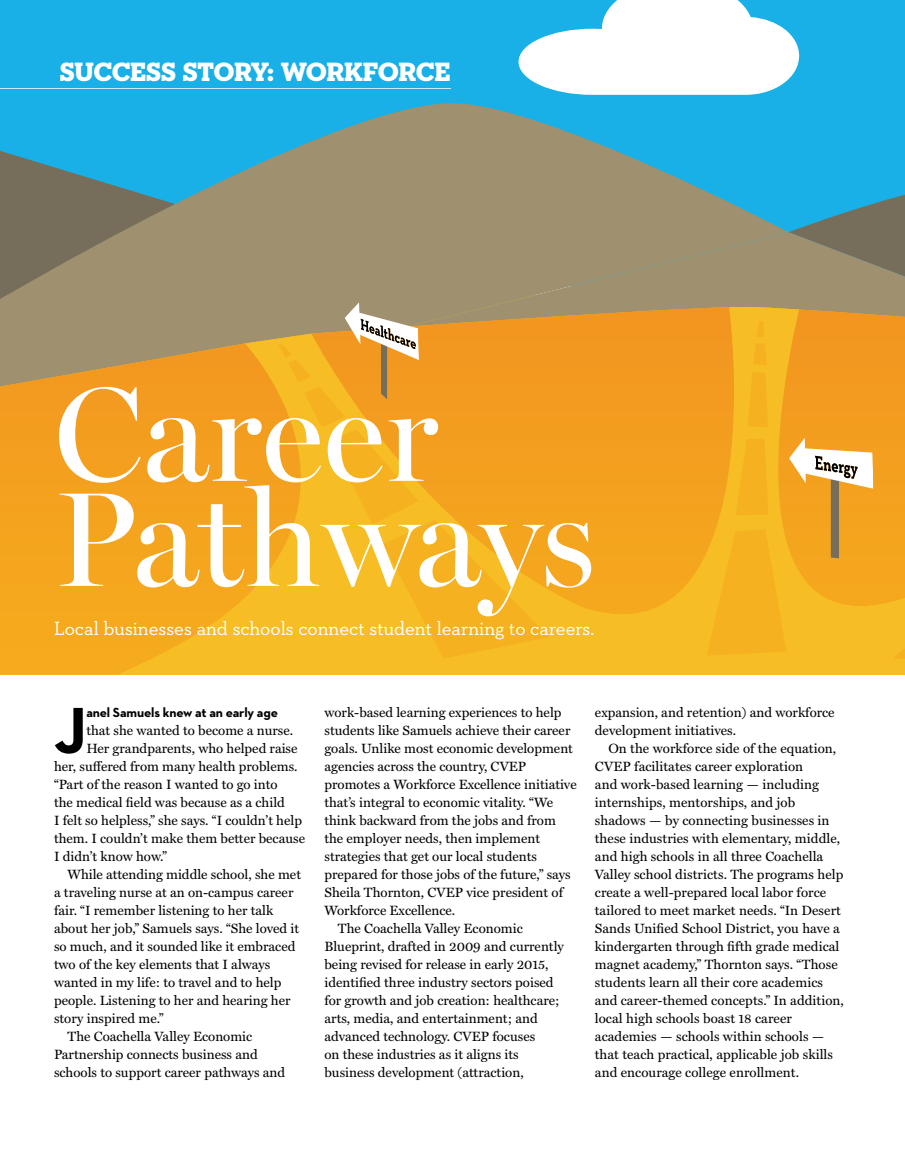
<style>
.page{position:relative;width:905px;height:1161px;background:#fff}
.page>*{position:absolute;margin:0;border:0;box-sizing:border-box;transform-origin:0 0}
.t1{font:135px/105px "Miller Banner";color:#fff}
.t2{font:700 66.45px "Neutraface 2 Text";color:#000}
.t3{font:27px "Neutraface Slab Display Titling";letter-spacing:-.015em;color:#fff}
.t4{font:19.5px "Neutraface Slab Text";color:#fff}
.t5{font:13.5px/18px "Miller Text";color:#000}
.t6{font:700 13.5px "Neutraface 2 Text";letter-spacing:-.01em;color:#000}
</style>
<div class="page">
<div style="left:0;top:0;width:904px;height:285px;background:#18b0e6"></div>
<svg style="left:289px;top:103px;width:327px;height:48px;fill:#9f916f"></svg>
<svg style="left:0;top:659px;width:418px;height:16px;background:#f5b721"></svg>
<svg style="left:518px;top:0;width:281px;height:95px"></svg>
<div style="left:418px;top:659px;width:486px;height:16px;background:#f6bd24"></div>
<svg style="left:0;top:151px;width:904px;height:508px;background:#cda042"></svg>
<hr style="left:0;top:88px;width:450px;height:1px;background:#cde5f7">
<h3 class="t3" style="left:60px;top:55px;width:392px">SUCCESS STORY: WORKFORCE</h3>
<h1 class="t1" style="left:54px;top:381px;width:543px">Career<br>Pathways</h1>
<h3 class="t4" style="left:54px;top:617px;width:541px">Local businesses and schools connect student learning to careers.</h3>
<h2 class="t2" style="left:54px;top:688px;width:34px">J</h2>
<p class="t6" style="left:86px;top:704px;width:193px">anel Samuels knew at an early age</p>
<p class="t5" style="left:86px;top:722px;width:208px">that she wanted to become a nurse.</p>
<p class="t5" style="left:86px;top:740px;width:213px">Her grandparents, who helped raise</p>
<p class="t5" style="left:54px;top:758px;width:245px">her, su ered from many health problems.</p>
<p class="t5" style="left:54px;top:776px;width:225px">“Part of the reason I wanted to go into</p>
<p class="t5" style="left:54px;top:794px;width:232px">the medical field was because as a child</p>
<p class="t5" style="left:54px;top:812px;width:249px">I felt so helpless,” she says. “I couldn’t help</p>
<p class="t5" style="left:54px;top:830px;width:252px">them. I couldn’t make them better because</p>
<p class="t5" style="left:54px;top:848px;width:114px">I didn’t know how.”</p>
<p class="t5" style="left:67px;top:866px;width:235px">While attending middle school, she met</p>
<p class="t5" style="left:54px;top:884px;width:241px">a traveling nurse at an on-campus career</p>
<p class="t5" style="left:54px;top:902px;width:221px">fair. “I remember listening to her talk</p>
<p class="t5" style="left:54px;top:920px;width:247px">about her job,” Samuels says. “She loved it</p>
<p class="t5" style="left:54px;top:938px;width:243px">so much, and it sounded like it embraced</p>
<p class="t5" style="left:54px;top:956px;width:218px">two of the key elements that I always</p>
<p class="t5" style="left:54px;top:974px;width:229px">wanted in my life: to travel and to help</p>
<p class="t5" style="left:54px;top:992px;width:238px">people. Listening to her and hearing her</p>
<p class="t5" style="left:54px;top:1010px;width:111px">story inspired me.”</p>
<p class="t5" style="left:67px;top:1028px;width:186px">The Coachella Valley Economic</p>
<p class="t5" style="left:54px;top:1046px;width:205px">Partnership connects business and</p>
<p class="t5" style="left:54px;top:1064px;width:233px">schools to support career pathways and</p>
<p class="t5" style="left:324px;top:703px;width:238px">work-based learning experiences to help</p>
<p class="t5" style="left:324px;top:721px;width:247px">students like Samuels achieve their career</p>
<p class="t5" style="left:324px;top:739px;width:250px">goals. Unlike most economic development</p>
<p class="t5" style="left:324px;top:757px;width:203px">agencies across the country, CVEP</p>
<p class="t5" style="left:324px;top:775px;width:254px">promotes a Workforce Excellence initiative</p>
<p class="t5" style="left:324px;top:793px;width:230px">that’s integral to economic vitality. “We</p>
<p class="t5" style="left:324px;top:811px;width:233px">think backward from the jobs and from</p>
<p class="t5" style="left:324px;top:829px;width:217px">the employer needs, then implement</p>
<p class="t5" style="left:324px;top:847px;width:214px">strategies that get our local students</p>
<p class="t5" style="left:324px;top:865px;width:248px">prepared for those jobs of the future,” says</p>
<p class="t5" style="left:324px;top:883px;width:240px">Sheila Thornton, CVEP vice president of</p>
<p class="t5" style="left:324px;top:901px;width:132px">Workforce Excellence.</p>
<p class="t5" style="left:338px;top:919px;width:186px">The Coachella Valley Economic</p>
<p class="t5" style="left:324px;top:937px;width:241px">Blueprint, drafted in 2009 and currently</p>
<p class="t5" style="left:324px;top:955px;width:225px">being revised for release in early 2015,</p>
<p class="t5" style="left:324px;top:973px;width:231px">identified three industry sectors poised</p>
<p class="t5" style="left:324px;top:991px;width:237px">for growth and job creation: healthcare;</p>
<p class="t5" style="left:324px;top:1009px;width:215px">arts, media, and entertainment; and</p>
<p class="t5" style="left:324px;top:1027px;width:212px">advanced technology. CVEP focuses</p>
<p class="t5" style="left:324px;top:1045px;width:196px">on these industries as it aligns its</p>
<p class="t5" style="left:324px;top:1063px;width:201px">business development (attraction,</p>
<p class="t5" style="left:595px;top:703px;width:241px">expansion, and retention) and workforce development initiatives.</p>
<p class="t5" style="left:595px;top:739px;width:250px;text-indent:14px">On the workforce side of the equation, CVEP facilitates career exploration<br>and work-based learning — including internships, mentorships, and job shadows — by connecting businesses in these industries with elementary, middle, and high schools in all three Coachella Valley school districts. The programs help create a well-prepared local labor force tailored to meet market needs. “In Desert Sands Unified School District, you have a kindergarten through fifth grade medical magnet academy,” Thornton says. “Those students learn all their core academics and career-themed concepts.” In addition, local high schools boast 18 career academies — schools within schools — that teach practical, applicable job skills and encourage college enrollment.</p>
</div>
